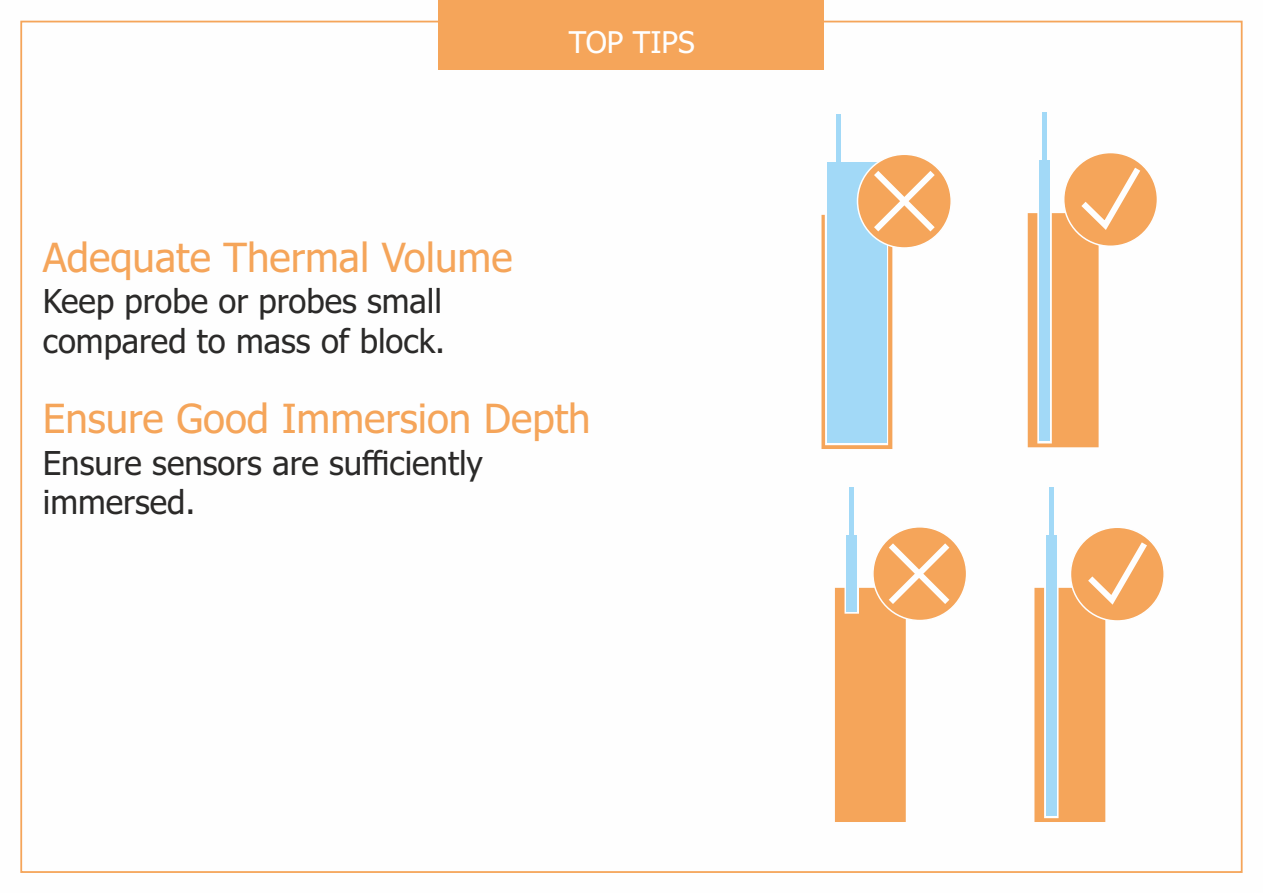
<style>
.page{position:relative;width:1263px;height:893px;background:#fff}
.page>*{position:absolute;margin:0;border:0;box-sizing:border-box;transform-origin:0 0}
.t1{font:40.2px "Tahoma";color:#f5a55a}
.t2{font:33px/39.9px "Tahoma";color:#2b2a29}
.t3{font:30px "Tahoma";color:#fefefe}
</style>
<div class="page">
<div style="left:439px;top:0;width:385px;height:69px;background:#f5a55a"></div>
<div style="left:846px;top:535px;width:11px;height:76px;background:#a2d9f7"></div>
<div style="left:849px;top:487px;width:5px;height:48px;background:#a2d9f7"></div>
<hr style="left:1049px;top:487px;width:4px;height:48px;background:#a2d9f7">
<svg style="left:872px;top:526px;width:95px;height:95px"></svg>
<svg style="left:835px;top:537px;width:121px;height:285px"></svg>
<svg style="left:1070px;top:526px;width:95px;height:96px"></svg>
<svg style="left:1034px;top:536px;width:118px;height:286px"></svg>
<div style="left:1042px;top:113px;width:5px;height:47px;background:#a2d9f7"></div>
<svg style="left:1063px;top:152px;width:95px;height:95px"></svg>
<svg style="left:1028px;top:161px;width:118px;height:286px"></svg>
<hr style="left:836px;top:114px;width:4px;height:48px;background:#a2d9f7">
<svg style="left:857px;top:154px;width:95px;height:95px"></svg>
<svg style="left:821px;top:164px;width:120px;height:285px"></svg>
<p class="t3" style="left:569px;top:30px;width:127px">TOP TIPS</p>
<p class="t1" style="left:43px;top:241px;width:471px">Adequate Thermal Volume</p>
<p class="t2" style="left:43px;top:284px;width:404px">Keep probe or probes small compared to mass of block.</p>
<p class="t1" style="left:43px;top:403px;width:549px">Ensure Good Immersion Depth</p>
<p class="t2" style="left:43px;top:445px;width:442px">Ensure sensors are sufficiently immersed.</p>
</div>
